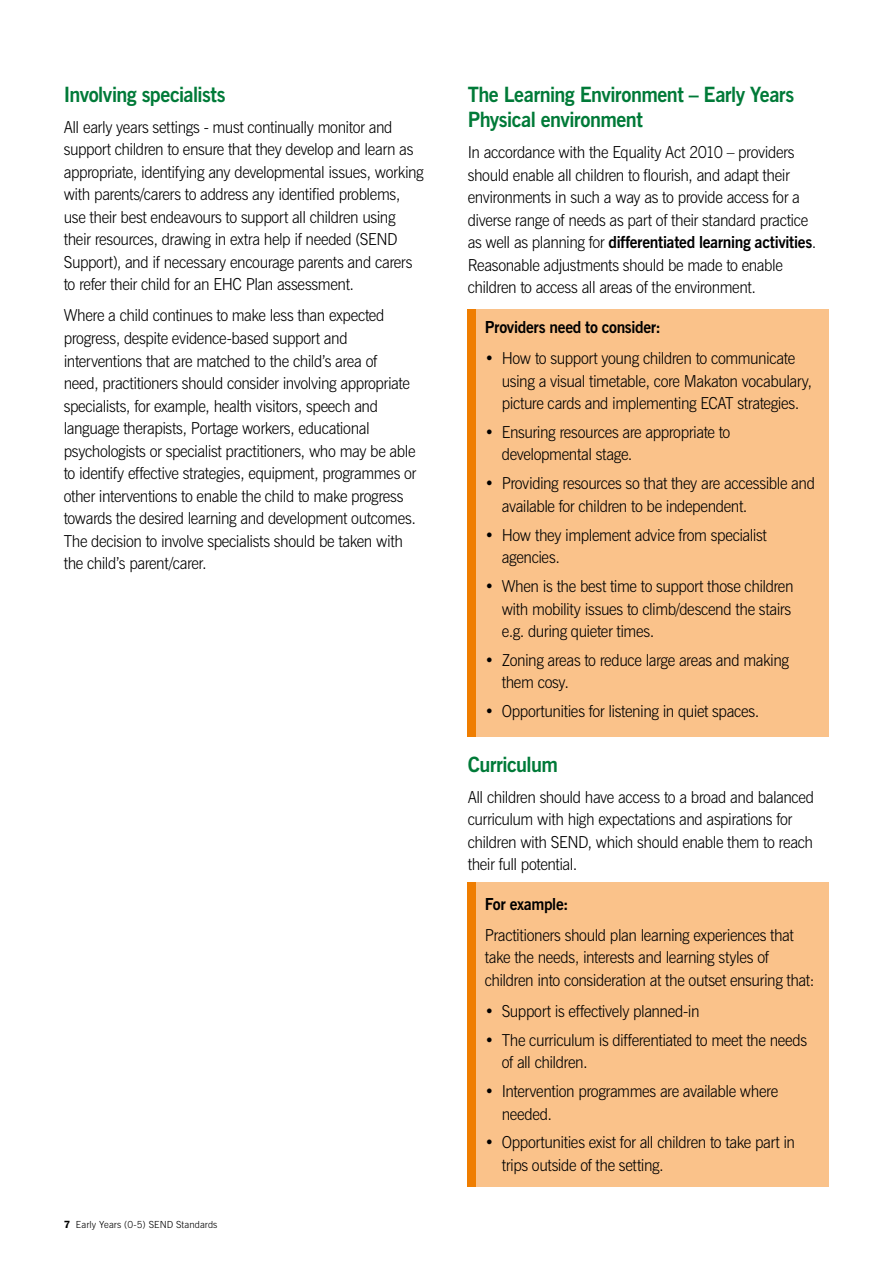
<style>
.page{position:relative;width:893px;height:1263px;background:#fff}
.page>*{position:absolute;margin:0;border:0;box-sizing:border-box;transform-origin:0 0}
.t1{font:700 21px/25.5px "News Gothic BT";letter-spacing:-.03em;color:#007a38;scale:.95 1}
.t2{font:300 16.5px/22.5px "News Gothic BT";letter-spacing:-.025em;color:#000;scale:.95 1}
.t3{font:700 16.5px "News Gothic BT";letter-spacing:-.02em;color:#000;scale:.95 1}
.t4{font:300 9.75px "News Gothic BT";letter-spacing:.01em;color:#000}
.s1{font-family:"ITC Franklin Gothic Std";font-weight:600;font-size:10.5px}
.s2{font-weight:700}
</style>
<div class="page">
<div style="left:468px;top:309px;width:361px;height:427px;background:#fac28a"></div>
<div style="left:468px;top:309px;width:8px;height:427px;background:#ef7d00"></div>
<div style="left:468px;top:882px;width:361px;height:305px;background:#fac28a"></div>
<div style="left:468px;top:882px;width:8px;height:305px;background:#ef7d00"></div>
<p class="t1" style="left:64px;top:82px;width:172px">Involving specialists</p>
<p class="t2" style="left:64px;top:116px;width:380px">All early years settings - must continually monitor and support children to ensure that they develop and learn as appropriate, identifying any developmental issues, working with parents/carers to address any identified problems, use their best endeavours to support all children using their resources, drawing in extra help if needed (SEND Support), and if necessary encourage parents and carers to refer their child for an EHC Plan assessment.</p>
<p class="t2" style="left:64px;top:304px;width:373px">Where a child continues to make less than expected progress, despite evidence-based support and interventions that are matched to the child’s area of need, practitioners should consider involving appropriate specialists, for example, health visitors, speech and language therapists, Portage workers, educational psychologists or specialist practitioners, who may be able to identify effective strategies, equipment, programmes or other interventions to enable the child to make progress towards the desired learning and development outcomes.<br>The decision to involve specialists should be taken with the child’s parent/carer.</p>
<p class="t4" style="left:64px;top:1218px;width:155px"><span class="s1">7</span> Early Years (0-5) SEND Standards</p>
<p class="t1" style="left:468px;top:82px;width:345px">The Learning Environment – Early Years<br>Physical environment</p>
<p class="t2" style="left:468px;top:141px;width:368px">In accordance with the Equality Act 2010 – providers should enable all children to flourish, and adapt their environments in such a way as to provide access for a diverse range of needs as part of their standard practice as well as planning for <span class="s2">differentiated learning activities</span>.<br>Reasonable adjustments should be made to enable children to access all areas of the environment.</p>
<p class="t3" style="left:485px;top:317px;width:187px">Providers need to consider:</p>
<p class="t2" style="left:502px;top:347px;width:328px;text-indent:-17px">• How to support young children to communicate using a visual timetable, core Makaton vocabulary, picture cards and implementing ECAT strategies.</p>
<p class="t2" style="left:502px;top:421px;width:242px;text-indent:-17px">• Ensuring resources are appropriate to developmental stage.</p>
<p class="t2" style="left:502px;top:472px;width:331px;text-indent:-17px">• Providing resources so that they are accessible and available for children to be independent.</p>
<p class="t2" style="left:502px;top:523px;width:281px;text-indent:-17px">• How they implement advice from specialist agencies.</p>
<p class="t2" style="left:502px;top:575px;width:309px;text-indent:-17px">• When is the best time to support those children with mobility issues to climb/descend the stairs e.g. during quieter times.</p>
<p class="t2" style="left:502px;top:649px;width:304px;text-indent:-17px">• Zoning areas to reduce large areas and making them cosy.</p>
<p class="t2" style="left:485px;top:700px;width:291px">• Opportunities for listening in quiet spaces.</p>
<p class="t1" style="left:468px;top:751px;width:97px">Curriculum</p>
<p class="t2" style="left:468px;top:785px;width:366px">All children should have access to a broad and balanced curriculum with high expectations and aspirations for children with SEND, which should enable them to reach their full potential.</p>
<p class="t3" style="left:485px;top:894px;width:90px">For example:</p>
<p class="t2" style="left:485px;top:923px;width:349px">Practitioners should plan learning experiences that take the needs, interests and learning styles of children into consideration at the outset ensuring that:</p>
<p class="t2" style="left:485px;top:999px;width:228px">• Support is effectively planned-in</p>
<p class="t2" style="left:502px;top:1028px;width:323px;text-indent:-17px">• The curriculum is differentiated to meet the needs of all children.</p>
<p class="t2" style="left:502px;top:1080px;width:292px;text-indent:-17px">• Intervention programmes are available where needed.</p>
<p class="t2" style="left:502px;top:1131px;width:310px;text-indent:-17px">• Opportunities exist for all children to take part in trips outside of the setting.</p>
</div>
